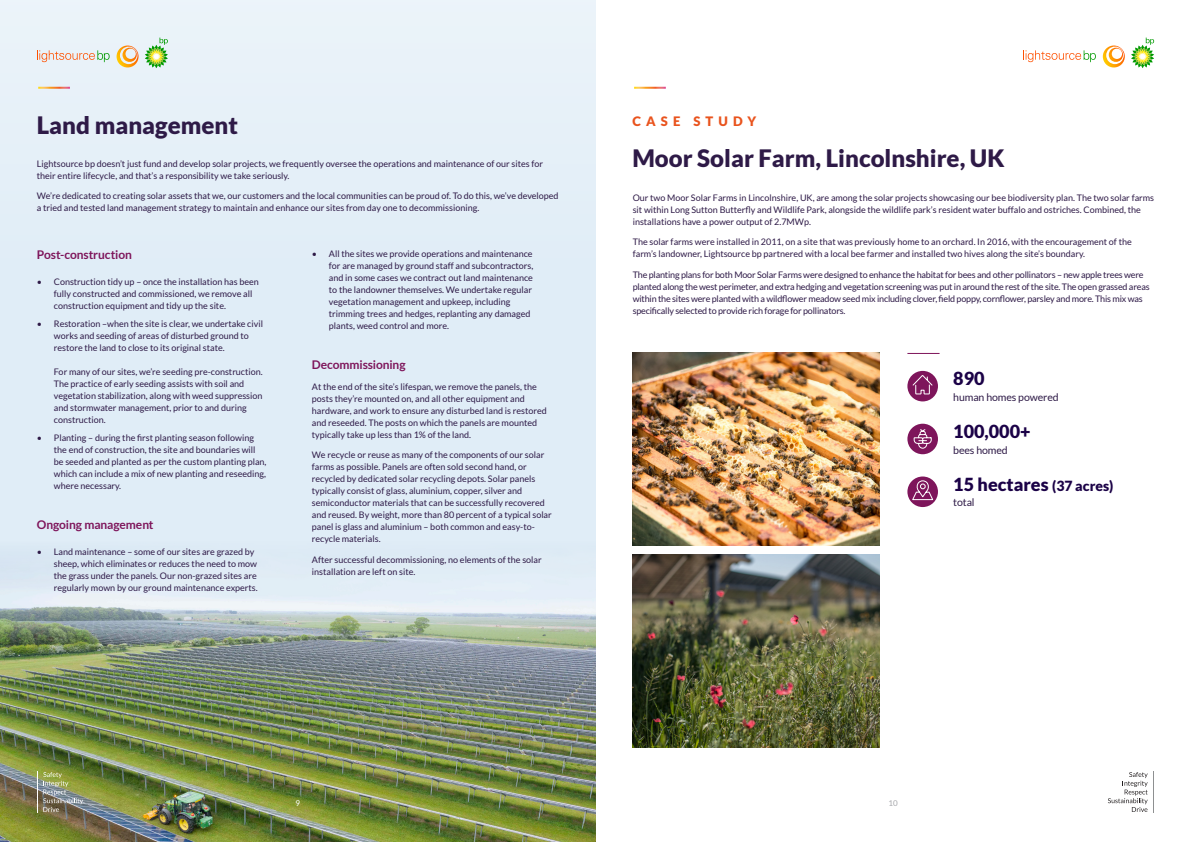
<style>
.page{position:relative;width:1191px;height:842px;background:#fff}
.page>*{position:absolute;margin:0;border:0;box-sizing:border-box;transform-origin:0 0}
.t1{font:900 24px "Lato";color:#2e1a47}
.t2{font:900 18px "Lato";color:#1b0247}
.t3{font:900 13px "Lato";letter-spacing:.4em;color:#e9531d}
.t4{font:700 12px "Lato";letter-spacing:-.005em;color:#7e155b}
.t5{font:10.6px "Lato";letter-spacing:-.01em;color:#2e1a47}
.t6{font:9px/12px "Lato";color:#2e1a47}
.t7{font:9px/12px "Lato";letter-spacing:-.02em;color:#2e1a47}
.t8{font:8px "Lato";color:#a8a9ad}
.t9{font:8px "Lato";color:#fff}
.s1{font-size:14px}
</style>
<div class="page">
<div style="left:0;top:0;width:595px;height:842px;background:#e0edf7"></div>
<img style="left:0;top:567px;width:595px;height:275px">
<hr style="left:38px;top:87px;width:32px;height:2px;background:#fff">
<svg style="left:37px;top:50px;width:73px;height:12px"></svg>
<svg style="left:117px;top:46px;width:22px;height:22px"></svg>
<svg style="left:145px;top:38px;width:23px;height:30px"></svg>
<img style="left:632px;top:554px;width:247px;height:193px">
<img style="left:632px;top:353px;width:247px;height:192px">
<div style="left:907px;top:371px;width:31px;height:30px;background:#7e155b;border-radius:50%"></div>
<svg style="left:912px;top:374px;width:21px;height:21px"></svg>
<div style="left:907px;top:424px;width:31px;height:30px;background:#7e155b;border-radius:50%"></div>
<svg style="left:913px;top:429px;width:19px;height:20px"></svg>
<svg style="left:907px;top:476px;width:31px;height:31px"></svg>
<svg style="left:911px;top:480px;width:23px;height:20px"></svg>
<hr style="left:907px;top:353px;width:32px;height:1px;background:#7e155b">
<svg style="left:1108px;top:772px;width:39px;height:40px"></svg>
<hr style="left:1153px;top:771px;width:1px;height:42px;background:#8e9091">
<svg style="left:1023px;top:50px;width:72px;height:12px"></svg>
<svg style="left:1102px;top:46px;width:22px;height:22px"></svg>
<svg style="left:1131px;top:38px;width:23px;height:30px"></svg>
<svg style="left:43px;top:772px;width:40px;height:40px;background:#8f946d"></svg>
<hr style="left:37px;top:772px;width:1px;height:41px;background:#fff">
<h1 class="t1" style="left:37px;top:112px;width:203px">Land management</h1>
<p class="t6" style="left:37px;top:157px;width:508px">Lightsource bp doesn’t just fund and develop solar projects, we frequently oversee the operations and maintenance of our sites for their entire lifecycle, and that’s a responsibility we take seriously.</p>
<p class="t6" style="left:37px;top:190px;width:523px">We’re dedicated to creating solar assets that we, our customers and the local communities can be proud of. To do this, we’ve developed a tried and tested land management strategy to maintain and enhance our sites from day one to decommissioning.</p>
<h3 class="t4" style="left:37px;top:248px;width:97px">Post-construction</h3>
<p class="t6" style="left:54px;top:276px;width:207px;text-indent:-17px">• Construction tidy up – once the installation has been fully constructed and commissioned, we remove all construction equipment and tidy up the site.</p>
<p class="t6" style="left:54px;top:318px;width:211px;text-indent:-17px">• Restoration –when the site is clear, we undertake civil works and seeding of areas of disturbed ground to restore the land to close to its original state.</p>
<p class="t6" style="left:54px;top:366px;width:210px">For many of our sites, we’re seeding pre-construction.<br>The practice of early seeding assists with soil and vegetation stabilization, along with weed suppression and stormwater management, prior to and during construction.</p>
<p class="t6" style="left:54px;top:431px;width:214px;text-indent:-17px">• Planting – during the first planting season following the end of construction, the site and boundaries will be seeded and planted as per the custom planting plan, which can include a mix of new planting and reseeding, where necessary.</p>
<h3 class="t4" style="left:37px;top:518px;width:118px">Ongoing management</h3>
<p class="t6" style="left:54px;top:546px;width:205px;text-indent:-17px">• Land maintenance – some of our sites are grazed by sheep, which eliminates or reduces the need to mow the grass under the panels. Our non-grazed sites are regularly mown by our ground maintenance experts.</p>
<p class="t6" style="left:329px;top:247px;width:206px;text-indent:-17px">• All the sites we provide operations and maintenance for are managed by ground staff and subcontractors, and in some cases we contract out land maintenance to the landowner themselves. We undertake regular vegetation management and upkeep, including trimming trees and hedges, replanting any damaged plants, weed control and more.</p>
<h3 class="t4" style="left:312px;top:358px;width:95px">Decommissioning</h3>
<p class="t6" style="left:312px;top:380px;width:236px">At the end of the site’s lifespan, we remove the panels, the posts they’re mounted on, and all other equipment and hardware, and work to ensure any disturbed land is restored and reseeded. The posts on which the panels are mounted typically take up less than 1% of the land.</p>
<p class="t6" style="left:312px;top:449px;width:241px">We recycle or reuse as many of the components of our solar farms as possible. Panels are often sold second hand, or recycled by dedicated solar recycling depots. Solar panels typically consist of glass, aluminium, copper, silver and semiconductor materials that can be successfully recovered and reused. By weight, more than 80 percent of a typical solar panel is glass and aluminium – both common and easy-to&shy;recycle materials.</p>
<p class="t6" style="left:312px;top:553px;width:231px">After successful decommissioning, no elements of the solar installation are left on site.</p>
<h3 class="t3" style="left:632px;top:113px;width:126px">CASE STUDY</h3>
<h1 class="t1" style="left:632px;top:145px;width:374px">Moor Solar Farm, Lincolnshire, UK</h1>
<p class="t6" style="left:633px;top:191px;width:523px">Our two Moor Solar Farms in Lincolnshire, UK, are among the solar projects showcasing our bee biodiversity plan. The two solar farms sit within Long Sutton Butterfly and Wildlife Park, alongside the wildlife park’s resident water buffalo and ostriches. Combined, the installations have a power output of 2.7MWp.</p>
<p class="t6" style="left:633px;top:236px;width:500px">The solar farms were installed in 2011, on a site that was previously home to an orchard. In 2016, with the encouragement of the farm’s landowner, Lightsource bp partnered with a local bee farmer and installed two hives along the site’s boundary.</p>
<p class="t7" style="left:633px;top:268px;width:518px">The planting plans for both Moor Solar Farms were designed to enhance the habitat for bees and other pollinators – new apple trees were planted along the west perimeter, and extra hedging and vegetation screening was put in around the rest of the site. The open grassed areas within the sites were planted with a wildflower meadow seed mix including clover, field poppy, cornflower, parsley and more. This mix was specifically selected to provide rich forage for pollinators.</p>
<h2 class="t2" style="left:953px;top:368px;width:33px">890</h2>
<p class="t5" style="left:953px;top:391px;width:107px">human homes powered</p>
<h2 class="t2" style="left:953px;top:421px;width:79px">100,000+</h2>
<p class="t5" style="left:953px;top:444px;width:56px">bees homed</p>
<h2 class="t2" style="left:953px;top:473px;width:162px">15 hectares <span class="s1">(37 acres)</span></h2>
<p class="t5" style="left:953px;top:497px;width:23px">total</p>
<p class="t9" style="left:295px;top:799px;width:6px">9</p>
<p class="t8" style="left:888px;top:799px;width:11px">10</p>
</div>
